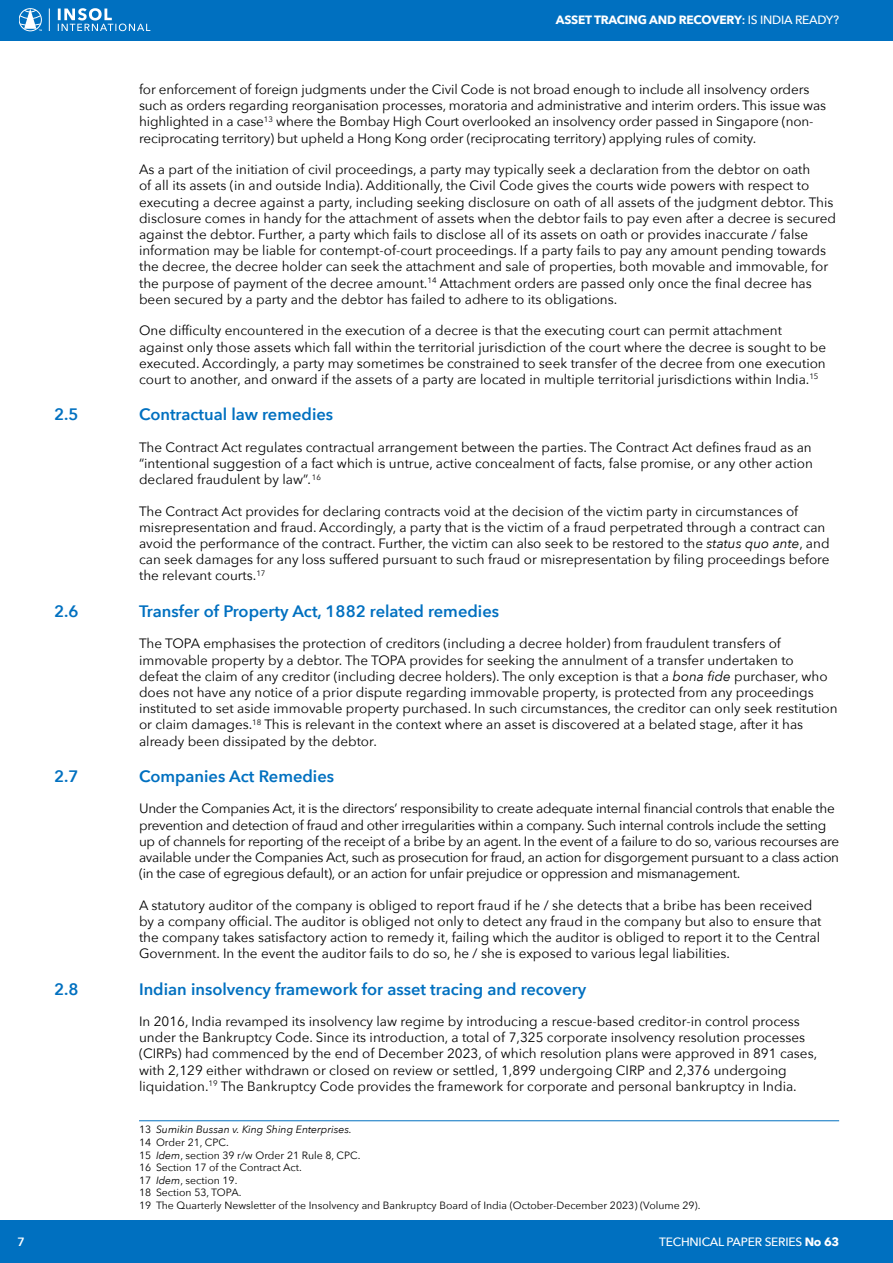
<style>
.page{position:relative;width:893px;height:1263px;background:#fff}
.page>*{position:absolute;margin:0;border:0;box-sizing:border-box;transform-origin:0 0}
.t1{font:600 16.5px "Avenir Next";color:#0070c0}
.t2{font:13.5px/16.2px "Avenir Next";color:#000}
.t3{font:13.5px/16.2px "Avenir Next";letter-spacing:-.02em;color:#000}
.t4{font:700 12px "Avenir Next";letter-spacing:-.02em;color:#fff}
.t5{font:500 12px "Avenir Next";letter-spacing:-.02em;color:#fff}
.t6{font:600 12px "Avenir Next";color:#fff}
.t7{font:10.5px/12.6px "Avenir Next";color:#000}
.s1{font-weight:600}
.s2{font-weight:500}
.s3{font-style:italic}
.s4{font-weight:700}
</style>
<div class="page">
<div style="left:0;top:1221px;width:893px;height:42px;background:#0070c0"></div>
<div style="left:0;top:0;width:893px;height:40px;background:#0070c0"></div>
<div style="left:19px;top:8px;width:23px;height:23px;border:1px solid #fff;border-radius:50%"></div>
<svg style="left:49px;top:8px;width:1px;height:23px"></svg>
<svg style="left:58px;top:8px;width:92px;height:23px"></svg>
<svg style="left:19px;top:9px;width:23px;height:22px"></svg>
<hr style="left:139px;top:1120px;width:700px;height:1px;background:#0070c0">
<p class="t4" style="left:556px;top:9px;width:285px">ASSET TRACING AND RECOVERY<span class="s1">:</span> <span class="s2">IS INDIA READY?</span></p>
<p class="t2" style="left:139px;top:81px;width:689px">for enforcement of foreign judgments under the Civil Code is not broad enough to include all insolvency orders such as orders regarding reorganisation processes, moratoria and administrative and interim orders. This issue was highlighted in a case<sup>13</sup> where the Bombay High Court overlooked an insolvency order passed in Singapore (non&shy;reciprocating territory) but upheld a Hong Kong order (reciprocating territory) applying rules of comity.</p>
<p class="t2" style="left:139px;top:161px;width:699px">As a part of the initiation of civil proceedings, a party may typically seek a declaration from the debtor on oath<br>of all its assets (in and outside India). Additionally, the Civil Code gives the courts wide powers with respect to executing a decree against a party, including seeking disclosure on oath of all assets of the judgment debtor. This disclosure comes in handy for the attachment of assets when the debtor fails to pay even after a decree is secured against the debtor. Further, a party which fails to disclose all of its assets on oath or provides inaccurate / false information may be liable for contempt-of-court proceedings. If a party fails to pay any amount pending towards the decree, the decree holder can seek the attachment and sale of properties, both movable and immovable, for the purpose of payment of the decree amount.<sup>14</sup> Attachment orders are passed only once the final decree has been secured by a party and the debtor has failed to adhere to its obligations.</p>
<p class="t2" style="left:139px;top:322px;width:689px">One difficulty encountered in the execution of a decree is that the executing court can permit attachment against only those assets which fall within the territorial jurisdiction of the court where the decree is sought to be executed. Accordingly, a party may sometimes be constrained to seek transfer of the decree from one execution court to another, and onward if the assets of a party are located in multiple territorial jurisdictions within India.<sup>15</sup></p>
<p class="t1" style="left:54px;top:400px;width:26px">2.5</p>
<p class="t1" style="left:139px;top:400px;width:196px">Contractual law remedies</p>
<p class="t2" style="left:139px;top:438px;width:675px;text-align:justify">The Contract Act regulates contractual arrangement between the parties. The Contract Act defines fraud as an “intentional suggestion of a fact which is untrue, active concealment of facts, false promise, or any other action declared fraudulent by law”<span class="s3">.</span><sup>16</sup></p>
<p class="t2" style="left:139px;top:502px;width:692px">The Contract Act provides for declaring contracts void at the decision of the victim party in circumstances of misrepresentation and fraud. Accordingly, a party that is the victim of a fraud perpetrated through a contract can avoid the performance of the contract. Further, the victim can also seek to be restored to the <span class="s3">status quo ante</span>, and can seek damages for any loss suffered pursuant to such fraud or misrepresentation by filing proceedings before the relevant courts.<sup>17</sup></p>
<p class="t1" style="left:54px;top:597px;width:26px">2.6</p>
<p class="t1" style="left:139px;top:597px;width:362px">Transfer of Property Act, 1882 related remedies</p>
<p class="t2" style="left:139px;top:635px;width:700px">The TOPA emphasises the protection of creditors (including a decree holder) from fraudulent transfers of immovable property by a debtor. The TOPA provides for seeking the annulment of a transfer undertaken to<br>defeat the claim of any creditor (including decree holders). The only exception is that a <span class="s3">bona fide</span> purchaser, who does not have any notice of a prior dispute regarding immovable property, is protected from any proceedings instituted to set aside immovable property purchased. In such circumstances, the creditor can only seek restitution or claim damages.<sup>18</sup> This is relevant in the context where an asset is discovered at a belated stage, after it has already been dissipated by the debtor.</p>
<p class="t1" style="left:54px;top:762px;width:26px">2.7</p>
<p class="t1" style="left:139px;top:762px;width:197px">Companies Act Remedies</p>
<p class="t3" style="left:139px;top:800px;width:702px">Under the Companies Act, it is the directors’ responsibility to create adequate internal financial controls that enable the prevention and detection of fraud and other irregularities within a company. Such internal controls include the setting up of channels for reporting of the receipt of a bribe by an agent. In the event of a failure to do so, various recourses are available under the Companies Act, such as prosecution for fraud, an action for disgorgement pursuant to a class action (in the case of egregious default), or an action for unfair prejudice or oppression and mismanagement.</p>
<p class="t2" style="left:139px;top:896px;width:684px">A statutory auditor of the company is obliged to report fraud if he / she detects that a bribe has been received by a company official. The auditor is obliged not only to detect any fraud in the company but also to ensure that the company takes satisfactory action to remedy it, failing which the auditor is obliged to report it to the Central Government. In the event the auditor fails to do so, he / she is exposed to various legal liabilities.</p>
<p class="t1" style="left:54px;top:975px;width:26px">2.8</p>
<p class="t1" style="left:139px;top:975px;width:449px">Indian insolvency framework for asset tracing and recovery</p>
<p class="t2" style="left:139px;top:1013px;width:680px">In 2016, India revamped its insolvency law regime by introducing a rescue-based creditor-in control process under the Bankruptcy Code. Since its introduction, a total of 7,325 corporate insolvency resolution processes (CIRPs) had commenced by the end of December 2023, of which resolution plans were approved in 891 cases, with 2,129 either withdrawn or closed on review or settled, 1,899 undergoing CIRP and 2,376 undergoing liquidation.<sup>19</sup> The Bankruptcy Code provides the framework for corporate and personal bankruptcy in India.</p>
<p class="t7" style="left:139px;top:1123px;width:563px">13 <span class="s3">Sumikin Bussan v. King Shing Enterprises.<br></span>14 Order 21, CPC.<br>15 <span class="s3">Idem</span>, section 39 r/w Order 21 Rule 8, CPC.<br>16 Section 17 of the Contract Act.<br>17 <span class="s3">Idem</span>, section 19.<br>18 Section 53, TOPA.<br>19 The Quarterly Newsletter of the Insolvency and Bankruptcy Board of India (October-December 2023) (Volume 29).</p>
<p class="t6" style="left:18px;top:1232px;width:9px">7</p>
<p class="t5" style="left:659px;top:1232px;width:181px">TECHNICAL PAPER SERIES <span class="s4">No 63</span></p>
</div>
